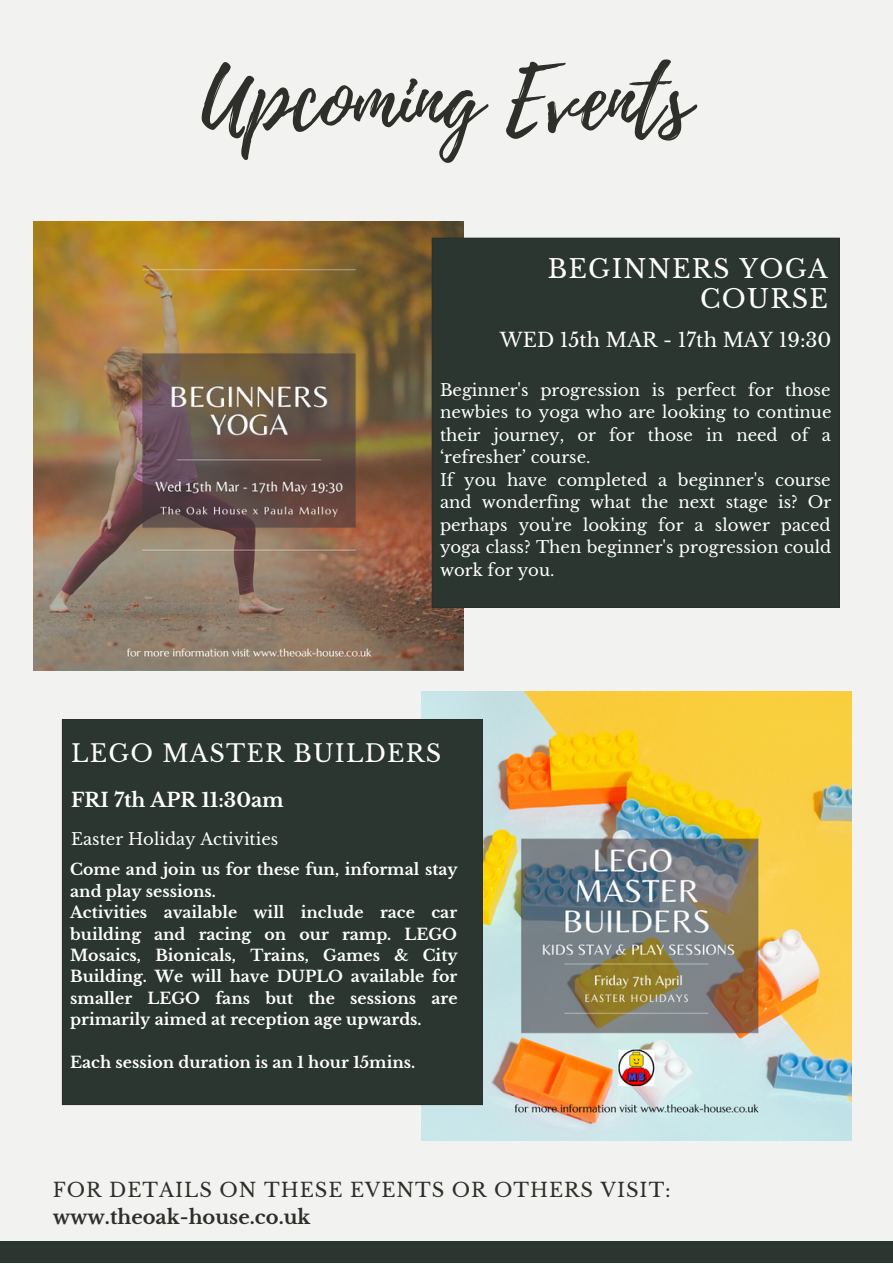
<style>
.page{position:relative;width:893px;height:1264px;background:#fff}
.page>*{position:absolute;margin:0;border:0;box-sizing:border-box;transform-origin:0 0}
.t1{font:85.5px "Playlist Script";color:#2e2e2a}
.t2{font:25.5px/30.3px "Libre Baskerville";letter-spacing:.05em;color:#fff;text-align:right}
.t3{font:24px "Libre Baskerville";letter-spacing:.05em;color:#fff}
.t4{font:19.5px "Libre Baskerville";letter-spacing:.05em;color:#2e2e2a}
.t5{font:19.5px "Libre Baskerville";color:#fff}
.t6{font:700 19.5px "Libre Baskerville";color:#2e2e2a}
.t7{font:700 19.5px "Libre Baskerville";color:#fff}
.t8{font:16.5px/22.5px "Libre Baskerville";color:#fff}
.t9{font:700 15.75px/21.3px "Libre Baskerville";color:#fff}
</style>
<div class="page">
<div style="left:0;top:0;width:892px;height:1262px;background:#f2f3f0"></div>
<img style="left:421px;top:691px;width:430px;height:449px">
<img style="left:34px;top:221px;width:429px;height:449px">
<div style="left:62px;top:719px;width:421px;height:386px;background:#2a362f"></div>
<div style="left:0;top:1240px;width:892px;height:22px;background:#2a362f"></div>
<div style="left:431px;top:238px;width:408px;height:370px;background:#2a362f"></div>
<h1 class="t1" style="left:202px;top:38px;width:490px">Upcoming Events</h1>
<h2 class="t2" style="left:547px;top:254px;width:282px">BEGINNERS YOGA<br>COURSE</h2>
<p class="t5" style="left:500px;top:328px;width:333px">WED 15th MAR - 17th MAY 19:30</p>
<p class="t8" style="left:440px;top:379px;width:393px">Beginner's progression is perfect for those newbies to yoga who are looking to continue their journey, or for those in need of a ‘refresher’ course.<br>If you have completed a beginner's course and wonderfing what the next stage is? Or perhaps you're looking for a slower paced yoga class? Then beginner's progression could work for you.</p>
<h3 class="t3" style="left:71px;top:738px;width:371px">LEGO MASTER BUILDERS</h3>
<p class="t7" style="left:71px;top:788px;width:214px">FRI 7th APR 11:30am</p>
<p class="t8" style="left:71px;top:827px;width:209px">Easter Holiday Activities</p>
<p class="t9" style="left:70px;top:859px;width:389px">Come and join us for these fun, informal stay and play sessions.<br>Activities available will include race car building and racing on our ramp. LEGO Mosaics, Bionicals, Trains, Games &amp; City Building. We will have DUPLO available for smaller LEGO fans but the sessions are primarily aimed at reception age upwards.</p>
<p class="t9" style="left:70px;top:1051px;width:346px">Each session duration is an 1 hour 15mins.</p>
<p class="t4" style="left:53px;top:1177px;width:619px">FOR DETAILS ON THESE EVENTS OR OTHERS VISIT:</p>
<p class="t6" style="left:53px;top:1205px;width:259px">www.theoak-house.co.uk</p>
</div>
